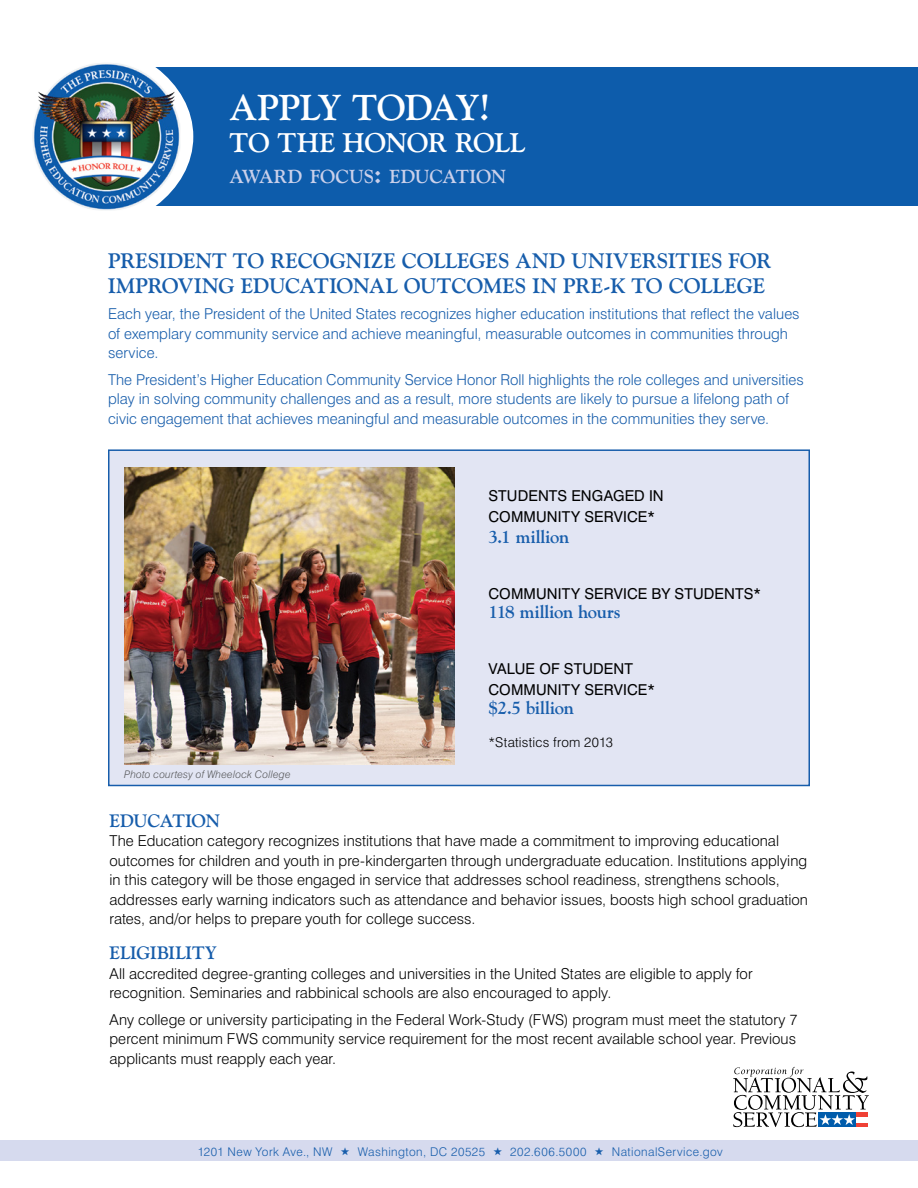
<style>
.page{position:relative;width:918px;height:1188px;background:#fff}
.page>*{position:absolute;margin:0;border:0;box-sizing:border-box;transform-origin:0 0}
.t1{font:700 36px "Goudy Old Style BT";letter-spacing:-.015em;color:#fff}
.t2{font:700 27px "Goudy Old Style BT";letter-spacing:-.01em;color:#fff}
.t3{font:700 21px/25.2px "Goudy Old Style BT";color:#175dab}
.t4{font:700 18.9px "Goudy Old Style BT";letter-spacing:-.01em;color:#cad0ea}
.t5{font:700 18px "Goudy Old Style BT";color:#175dab}
.t6{font:300 15px/19.5px "Swiss 721 BT";letter-spacing:.005em;color:#000}
.t7{font:300 15px/19.5px "Swiss 721 BT";letter-spacing:.005em;color:#175dab}
.t8{font:15px/21px "Swiss 721 BT";letter-spacing:.01em;color:#000}
.t9{font:300 13.5px "Swiss 721 BT";letter-spacing:.015em;color:#000}
.t10{font:300 12px "Swiss 721 BT";letter-spacing:.04em;color:#175dab}
.t11{font:300 12px "Swiss 721 BT";letter-spacing:.06em;color:#175dab}
.Body{font:italic 300 10.5px "Swiss 721 BT";letter-spacing:.015em;color:#58595b}
.s1{font-size:27px}
</style>
<div class="page">
<div style="left:0;top:68px;width:918px;height:138px;background:#0d5cab"></div>
<svg style="left:0;top:67px;width:193px;height:139px"></svg>
<img style="left:32px;top:63px;width:148px;height:148px">
<div style="left:0;top:1141px;width:918px;height:20px;background:#d6daee"></div>
<div style="left:108px;top:449px;width:702px;height:338px;background:#e2e5f3"></div>
<img style="left:124px;top:468px;width:331px;height:297px">
<svg style="left:733px;top:1067px;width:136px;height:60px"></svg>
<p class="t1" style="left:230px;top:86px;width:263px">APPLY TODAY!</p>
<p class="t2" style="left:230px;top:126px;width:297px">TO THE HONOR ROLL</p>
<p class="t4" style="left:230px;top:165px;width:278px">AWARD FOCUS<span class="s1">:</span> EDUCATION</p>
<p class="t3" style="left:108px;top:248px;width:665px">PRESIDENT TO RECOGNIZE COLLEGES AND UNIVERSITIES FOR<br>IMPROVING EDUCATIONAL OUTCOMES IN PRE-K TO COLLEGE</p>
<p class="t7" style="left:108px;top:304px;width:693px">Each year, the President of the United States recognizes higher education institutions that reflect the values of exemplary community service and achieve meaningful, measurable outcomes in communities through service.</p>
<p class="t7" style="left:108px;top:370px;width:697px">The President’s Higher Education Community Service Honor Roll highlights the role colleges and universities play in solving community challenges and as a result, more students are likely to pursue a lifelong path of civic engagement that achieves meaningful and measurable outcomes in the communities they serve.</p>
<p class="t8" style="left:488px;top:485px;width:177px">STUDENTS ENGAGED IN<br>COMMUNITY SERVICE*</p>
<p class="t5" style="left:488px;top:526px;width:82px">3.1 million</p>
<p class="t8" style="left:488px;top:583px;width:274px">COMMUNITY SERVICE BY STUDENTS*</p>
<p class="t5" style="left:488px;top:601px;width:134px">118 million hours</p>
<p class="Body" style="left:124px;top:768px;width:168px">Photo courtesy of Wheelock College</p>
<p class="t8" style="left:488px;top:658px;width:168px">VALUE OF STUDENT<br>COMMUNITY SERVICE*</p>
<p class="t5" style="left:488px;top:697px;width:87px">$2.5 billion</p>
<p class="t9" style="left:488px;top:734px;width:126px">*Statistics from 2013</p>
<p class="t5" style="left:110px;top:809px;width:112px">EDUCATION</p>
<p class="t6" style="left:110px;top:831px;width:700px">The Education category recognizes institutions that have made a commitment to improving educational outcomes for children and youth in pre-kindergarten through undergraduate education. Institutions applying in this category will be those engaged in service that addresses school readiness, strengthens schools, addresses early warning indicators such as attendance and behavior issues, boosts high school graduation rates, and/or helps to prepare youth for college success.</p>
<p class="t5" style="left:110px;top:942px;width:109px">ELIGIBILITY</p>
<p class="t6" style="left:110px;top:964px;width:645px">All accredited degree-granting colleges and universities in the United States are eligible to apply for recognition. Seminaries and rabbinical schools are also encouraged to apply.</p>
<p class="t6" style="left:110px;top:1009px;width:690px;text-align:justify">Any college or university participating in the Federal Work-Study (FWS) program must meet the statutory 7 percent minimum FWS community service requirement for the most recent available school year. Previous applicants must reapply each year.</p>
<p class="t10" style="left:198px;top:1144px;width:136px">1201 New York Ave., NW</p>
<p class="t10" style="left:351px;top:1144px;width:136px">★ Washington, DC 20525</p>
<p class="t11" style="left:503px;top:1144px;width:85px">★ 202.606.5000</p>
<p class="t10" style="left:605px;top:1144px;width:120px">★ NationalService.gov</p>
</div>
